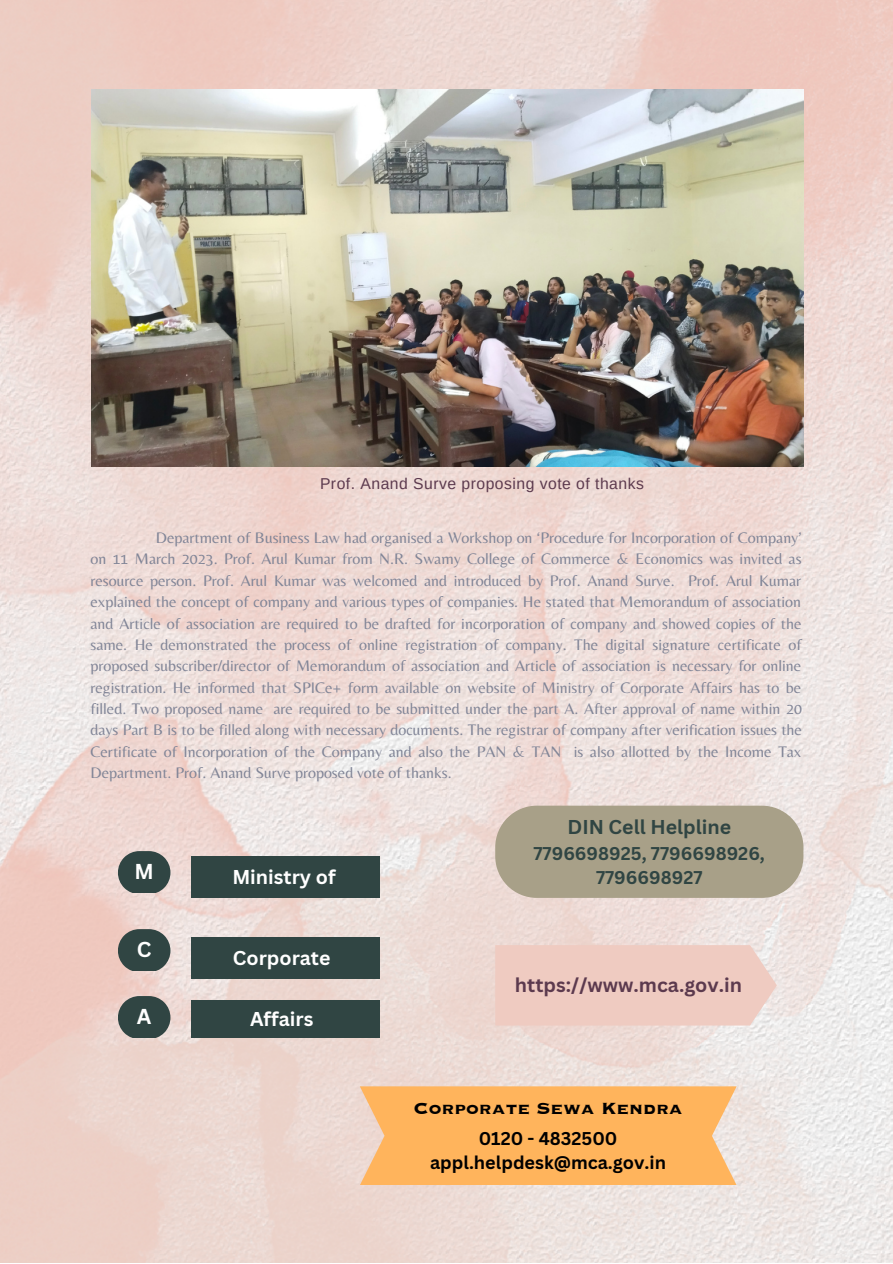
<style>
.page{position:relative;width:893px;height:1264px;background:#fff}
.page>*{position:absolute;margin:0;border:0;box-sizing:border-box;transform-origin:0 0}
.t1{font:21px "Copperplate Gothic LT Pro 33 BC";color:#000}
.t2{font:700 21px "Canva Sans";color:#fff}
.t3{font:700 19.5px "Canva Sans";color:#fff}
.t4{font:700 19.5px "Canva Sans";color:#5c3a4e}
.t5{font:700 19.5px "Canva Sans";color:#304543}
.t6{font:700 18px/24.8px "Canva Sans";color:#000;text-align:center}
.t7{font:700 18px/24.8px "Canva Sans";color:#304543;text-align:center}
.t8{font:15.9px/21.3px "Belleza";color:#818597;text-align:justify}
.t9{font:15.75px "Arimo";letter-spacing:.03em;color:#5c3a4e}
</style>
<div class="page">
<img style="left:0;top:0;width:892px;height:1262px">
<img style="left:92px;top:89px;width:711px;height:377px">
<svg style="left:118px;top:851px;width:52px;height:41px;background:#4c5b58"></svg>
<svg style="left:118px;top:929px;width:52px;height:41px;background:#4c5a57"></svg>
<svg style="left:118px;top:996px;width:52px;height:41px;background:#4c5a58"></svg>
<div style="left:191px;top:856px;width:189px;height:41px;background:#304543"></div>
<div style="left:191px;top:936px;width:189px;height:42px;background:#304543"></div>
<div style="left:191px;top:999px;width:189px;height:38px;background:#304543"></div>
<div style="left:495px;top:945px;width:281px;height:80px;background:#efcbc1"></div>
<svg style="left:360px;top:1086px;width:376px;height:99px;background:#fdb664"></svg>
<div style="left:495px;top:805px;width:308px;height:92px;background:#a8a088"></div>
<p class="t9" style="left:320px;top:475px;width:325px">Prof. Anand Surve proposing vote of thanks</p>
<p class="t8" style="left:90px;top:527px;width:713px;text-indent:65px">Department of Business Law had organised a Workshop on ‘Procedure for Incorporation of Company’ on 11 March 2023. Prof. Arul Kumar from N.R. Swamy College of Commerce &amp; Economics was invited as resource person. Prof. Arul Kumar was welcomed and introduced by Prof. Anand Surve. Prof. Arul Kumar explained the concept of company and various types of companies. He stated that Memorandum of association and Article of association are required to be drafted for incorporation of company and showed copies of the same. He demonstrated the process of online registration of company. The digital signature certificate of proposed subscriber/director of Memorandum of association and Article of association is necessary for online registration. He informed that SPICe+ form available on website of Ministry of Corporate Affairs has to be filled. Two proposed name are required to be submitted under the part A. After approval of name within 20 days Part B is to be filled along with necessary documents. The registrar of company after verification issues the Certificate of Incorporation of the Company and also the PAN &amp; TAN is also allotted by the Income Tax Department. Prof. Anand Surve proposed vote of thanks.</p>
<h1 class="t2" style="left:134px;top:856px;width:21px">M</h1>
<h1 class="t2" style="left:137px;top:934px;width:16px">C</h1>
<h1 class="t2" style="left:137px;top:1001px;width:16px">A</h1>
<p class="t3" style="left:232px;top:863px;width:105px">Ministry of</p>
<p class="t3" style="left:233px;top:944px;width:99px">Corporate</p>
<p class="t3" style="left:250px;top:1005px;width:65px">Affairs</p>
<p class="t5" style="left:567px;top:812px;width:165px">DIN Cell Helpline</p>
<p class="t7" style="left:533px;top:840px;width:233px">7796698925, 7796698926,<br>7796698927</p>
<p class="t4" style="left:515px;top:971px;width:229px">https://www.mca.gov.in</p>
<h1 class="t1" style="left:413px;top:1098px;width:271px">Corporate Sewa Kendra</h1>
<p class="t6" style="left:430px;top:1125px;width:237px">0120 - 4832500 appl.helpdesk@mca.gov.in</p>
</div>
